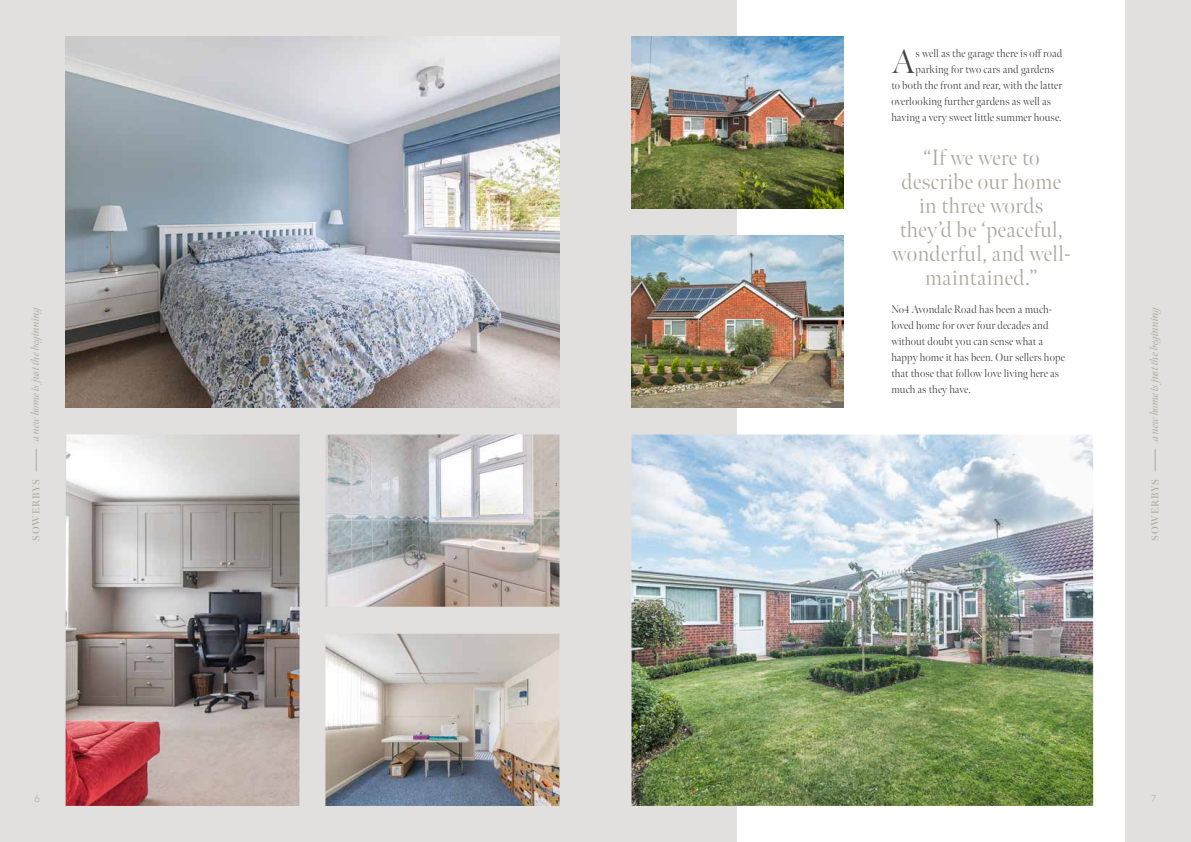
<style>
.page{position:relative;width:1191px;height:842px;background:#fff}
.page>*{position:absolute;margin:0;border:0;box-sizing:border-box;transform-origin:0 0}
.t1{font:300 34px "Meno Banner";color:#434141}
.t2{font:300 22px/24px "Meno Banner";letter-spacing:.02em;color:#ada8a0;text-align:center}
.t3{font:300 11px/16px "Meno Banner";letter-spacing:.01em;color:#434141}
.t4{font:italic 11px "Meno Banner";letter-spacing:-.01em;color:#ada8a0}
.t5{font:600 10px "Meno Banner";letter-spacing:.08em;color:#ada8a0}
.t6{font:300 10px "Quasimoda";color:#ada8a0}
</style>
<div class="page">
<div style="left:0;top:0;width:595px;height:842px;background:#e2e0df"></div>
<div style="left:595px;top:0;width:596px;height:842px;background:#e2e0df"></div>
<svg style="left:36px;top:449px;width:1px;height:22px"></svg>
<svg style="left:1155px;top:449px;width:1px;height:22px"></svg>
<div style="left:737px;top:0;width:388px;height:842px;background:#fff"></div>
<img style="left:66px;top:434px;width:234px;height:372px">
<img style="left:325px;top:434px;width:234px;height:173px">
<img style="left:325px;top:634px;width:234px;height:172px">
<img style="left:66px;top:36px;width:493px;height:372px">
<img style="left:631px;top:36px;width:212px;height:172px">
<img style="left:631px;top:434px;width:462px;height:372px">
<img style="left:631px;top:236px;width:212px;height:172px">
<h1 class="t1" style="left:891px;top:41px;width:25px">A</h1>
<p class="t3" style="left:915px;top:46px;width:148px">s well as the garage there is off road</p>
<p class="t3" style="left:915px;top:62px;width:140px">parking for two cars and gardens</p>
<p class="t3" style="left:891px;top:78px;width:172px">to both the front and rear, with the latter</p>
<p class="t3" style="left:891px;top:94px;width:161px">overlooking further gardens as well as</p>
<p class="t3" style="left:891px;top:110px;width:172px">having a very sweet little summer house.</p>
<h2 class="t2" style="left:892px;top:146px;width:180px">“If we were to describe our home in three words they’d be ‘peaceful, wonderful, and well&shy;maintained.”</h2>
<p class="t3" style="left:891px;top:302px;width:175px">No4 Avondale Road has been a much&shy;loved home for over four decades and without doubt you can sense what a happy home it has been. Our sellers hope that those that follow love living here as much as they have.</p>
<p class="t4" style="left:29px;top:441px;width:138px;rotate:-90deg">a new home is just the beginning</p>
<p class="t4" style="left:1147px;top:441px;width:138px;rotate:-90deg">a new home is just the beginning</p>
<p class="t5" style="left:30px;top:541px;width:63px;rotate:-90deg">SOWERBYS</p>
<p class="t5" style="left:1149px;top:541px;width:63px;rotate:-90deg">SOWERBYS</p>
<p class="t6" style="left:35px;top:791px;width:7px">6</p>
<p class="t6" style="left:1151px;top:791px;width:6px">7</p>
</div>
